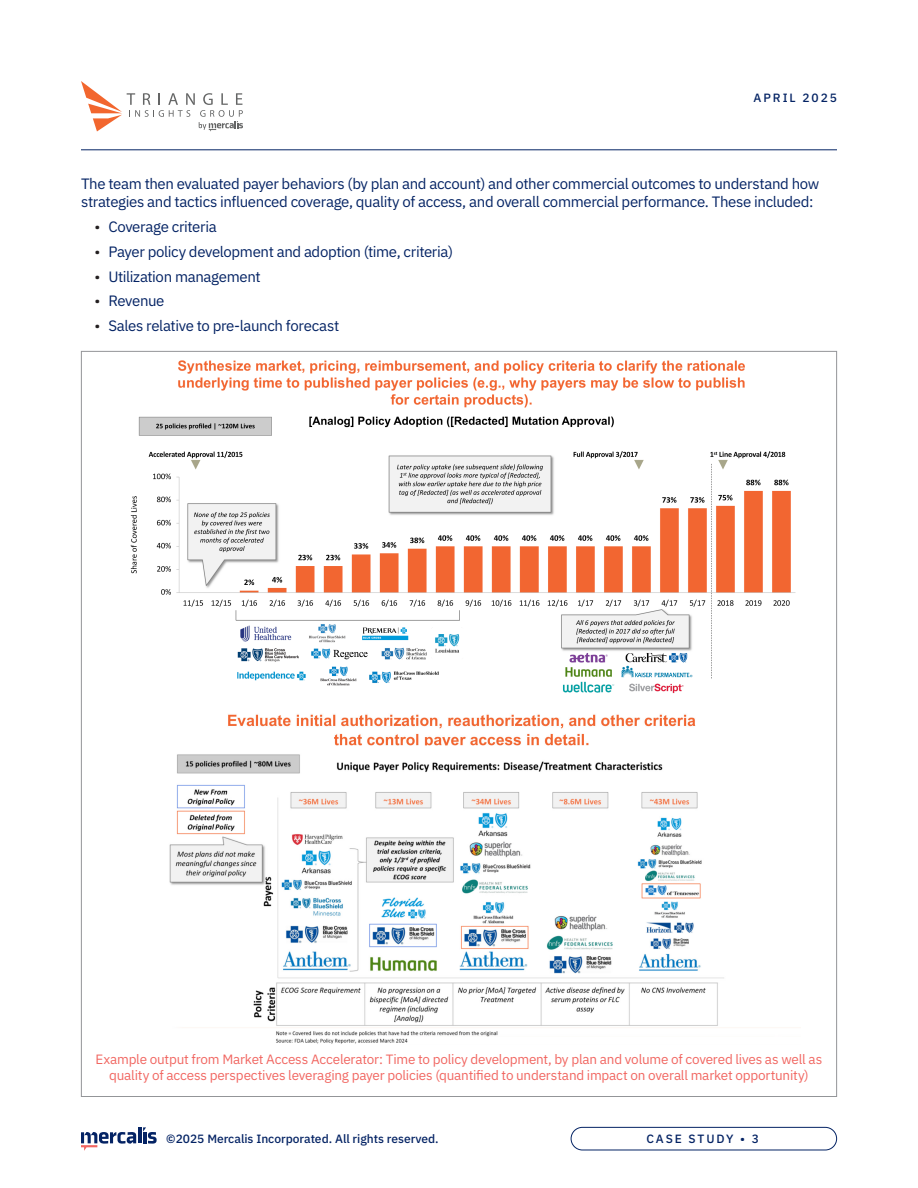
<style>
.page{position:relative;width:918px;height:1188px;background:#fff}
.page>*{position:absolute;margin:0;border:0;box-sizing:border-box;transform-origin:0 0}
.Paragraph{font:15px/18px "IBM Plex Sans";letter-spacing:-.025em;color:#042364}
.Paragraph-2{font:13.5px/16.5px "IBM Plex Sans";letter-spacing:-.015em;color:#f16661;text-align:center}
.Eyebrow_Center{font:500 12px "IBM Plex Sans";color:#042364}
.Eyebrow_Center-2{font:500 12px "IBM Plex Sans";letter-spacing:.16em;color:#042364}
.s1{color:#231f20}
</style>
<div class="page">
<hr style="left:81px;top:150px;width:756px;height:1px;background:#042364">
<svg style="left:81px;top:81px;width:162px;height:51px"></svg>
<div style="left:571px;top:1127px;width:266px;height:23px;border:1px solid #042364;border-radius:11px"></div>
<hr style="left:138px;top:1127px;width:3px;height:16px;background:#042364">
<svg style="left:143px;top:1127px;width:14px;height:17px"></svg>
<svg style="left:81px;top:1132px;width:55px;height:19px"></svg>
<img style="left:130px;top:360px;width:666px;height:334px">
<img style="left:169px;top:714px;width:555px;height:330px">
<p class="Eyebrow_Center-2" style="left:754px;top:88px;width:85px">APRIL 2025</p>
<p class="Paragraph" style="left:81px;top:174px;width:740px">The team then evaluated payer behaviors (by plan and account) and other commercial outcomes to understand how strategies and tactics influenced coverage, quality of access, and overall commercial performance. These included:</p>
<p class="Paragraph" style="left:94px;top:216px;width:124px"><span class="s1">•</span> Coverage criteria</p>
<p class="Paragraph" style="left:94px;top:241px;width:360px"><span class="s1">•</span> Payer policy development and adoption (time, criteria)</p>
<p class="Paragraph" style="left:94px;top:266px;width:168px"><span class="s1">•</span> Utilization management</p>
<p class="Paragraph" style="left:94px;top:291px;width:72px"><span class="s1">•</span> Revenue</p>
<p class="Paragraph" style="left:94px;top:315px;width:246px"><span class="s1">•</span> Sales relative to pre-launch forecast</p>
<p class="Paragraph-2" style="left:96px;top:1049px;width:728px">Example output from Market Access Accelerator: Time to policy development, by plan and volume of covered lives as well as quality of access perspectives leveraging payer policies (quantified to understand impact on overall market opportunity)</p>
<p class="Eyebrow_Center" style="left:166px;top:1130px;width:274px">©2025 Mercalis Incorporated. All rights reserved.</p>
<p class="Eyebrow_Center-2" style="left:646px;top:1129px;width:114px">CASE STUDY • 3</p>
</div>
